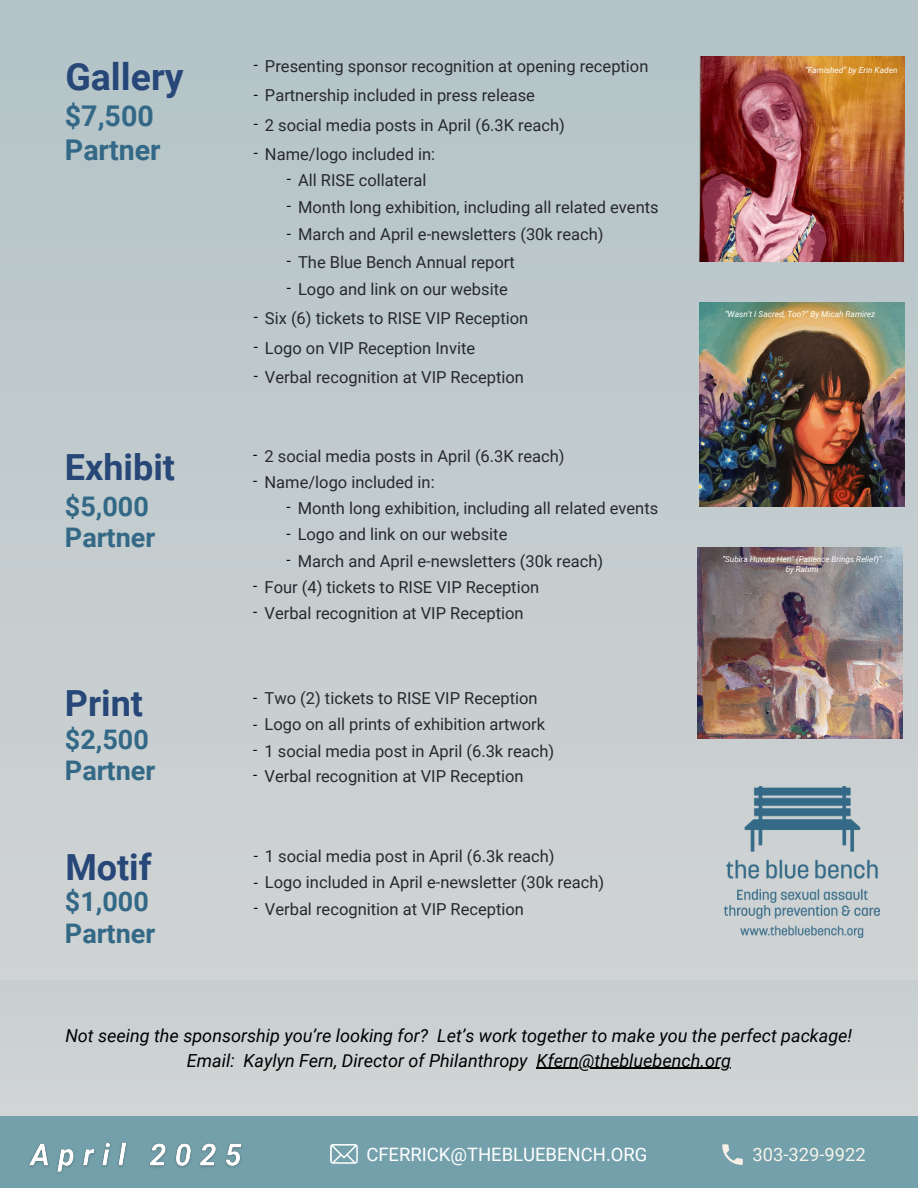
<style>
.page{position:relative;width:918px;height:1188px;background:#ccd2d3}
.page>*{position:absolute;margin:0;border:0;box-sizing:border-box;transform-origin:0 0}
.t1{font:700 37.5px "Roboto";color:#274778}
.t2{font:700 36px "Roboto";color:#274778}
.t3{font:700 28.5px/33.8px "Roboto";color:#336986}
.t4{font:700 27px/31.5px "Roboto";color:#336986}
.t5{font:18.45px "Roboto";color:#fff}
.t6{font:18.45px "Roboto";color:#f5f3e9}
.t7{font:italic 18px/24.8px "Roboto";color:#000}
.t8{font:16.5px "Roboto";color:#27292e}
.t9{font:15px "Roboto";color:#000}
.t10{font:italic 8.25px "Roboto";color:#fff}
.t11{font:italic 8.1px "Roboto";color:#fff}
.s1{font-size:15px;color:#000}
</style>
<div class="page">
<div style="left:0;top:0;width:918px;height:980px;background:linear-gradient(to bottom,#b3c3c6,#d1d4d4)"></div>
<div style="left:0;top:1117px;width:918px;height:71px;background:#73a0ab"></div>
<svg style="left:722px;top:1144px;width:20px;height:21px"></svg>
<svg style="left:330px;top:1144px;width:28px;height:20px"></svg>
<img style="left:700px;top:57px;width:204px;height:205px">
<img style="left:700px;top:302px;width:204px;height:205px">
<img style="left:698px;top:548px;width:204px;height:191px">
<img style="left:725px;top:787px;width:155px;height:151px">
<img style="left:28px;top:1142px;width:214px;height:31px">
<hr style="left:537px;top:1068px;width:194px;height:1px;background:#000">
<h6 class="t1" style="left:65px;top:56px;width:120px">Gallery</h6>
<h6 class="t9" style="left:254px;top:56px;width:6px">-</h6>
<p class="t8" style="left:265px;top:57px;width:385px">Presenting sponsor recognition at opening reception</p>
<h6 class="t9" style="left:254px;top:86px;width:6px">-</h6>
<p class="t8" style="left:265px;top:86px;width:271px">Partnership included in press release</p>
<h6 class="t9" style="left:254px;top:115px;width:6px">-</h6>
<p class="t8" style="left:265px;top:115px;width:302px">2 social media posts in April (6.3K reach)</p>
<p class="t9" style="left:254px;top:144px;width:6px">-</p>
<p class="t8" style="left:265px;top:145px;width:172px">Name/logo included in:</p>
<p class="t9" style="left:287px;top:170px;width:6px">-</p>
<p class="t8" style="left:298px;top:171px;width:130px">All RISE collateral</p>
<h3 class="t9" style="left:287px;top:197px;width:6px">-</h3>
<h1 class="t8" style="left:298px;top:198px;width:362px">Month long exhibition, including all related events</h1>
<h6 class="t9" style="left:287px;top:225px;width:6px">-</h6>
<p class="t8" style="left:298px;top:225px;width:307px">March and April e-newsletters (30k reach)</p>
<h6 class="t9" style="left:287px;top:252px;width:6px">-</h6>
<p class="t8" style="left:298px;top:252px;width:218px">The Blue Bench Annual report</p>
<h6 class="t9" style="left:287px;top:279px;width:6px">-</h6>
<p class="t8" style="left:298px;top:280px;width:211px">Logo and link on our website</p>
<h6 class="t9" style="left:254px;top:309px;width:6px">-</h6>
<p class="t8" style="left:265px;top:309px;width:265px">Six (6) tickets to RISE VIP Reception</p>
<h6 class="t9" style="left:254px;top:338px;width:6px">-</h6>
<p class="t8" style="left:265px;top:338px;width:212px">Logo on VIP Reception Invite</p>
<h6 class="t9" style="left:254px;top:367px;width:6px">-</h6>
<p class="t8" style="left:265px;top:368px;width:261px">Verbal recognition at VIP Reception</p>
<p class="t3" style="left:65px;top:100px;width:97px">$7,500<br>Partner</p>
<h6 class="t2" style="left:65px;top:447px;width:112px">Exhibit</h6>
<p class="t4" style="left:65px;top:491px;width:92px">$5,000<br>Partner</p>
<h6 class="t9" style="left:253px;top:446px;width:6px">-</h6>
<p class="t8" style="left:265px;top:447px;width:302px">2 social media posts in April (6.3K reach)</p>
<h6 class="t8" style="left:253px;top:473px;width:183px"><span class="s1">-</span> Name/logo included in:</h6>
<h6 class="t9" style="left:286px;top:499px;width:6px">-</h6>
<p class="t8" style="left:298px;top:499px;width:362px">Month long exhibition, including all related events</p>
<h6 class="t9" style="left:286px;top:525px;width:6px">-</h6>
<p class="t8" style="left:298px;top:525px;width:211px">Logo and link on our website</p>
<h6 class="t9" style="left:286px;top:551px;width:6px">-</h6>
<p class="t8" style="left:298px;top:551px;width:307px">March and April e-newsletters (30k reach)</p>
<h6 class="t9" style="left:253px;top:577px;width:6px">-</h6>
<p class="t8" style="left:265px;top:577px;width:276px">Four (4) tickets to RISE VIP Reception</p>
<h6 class="t9" style="left:253px;top:603px;width:6px">-</h6>
<p class="t8" style="left:265px;top:604px;width:261px">Verbal recognition at VIP Reception</p>
<h3 class="t2" style="left:65px;top:683px;width:80px">Print</h3>
<p class="t8" style="left:253px;top:688px;width:286px"><span class="s1">-</span> Two (2) tickets to RISE VIP Reception</p>
<p class="t8" style="left:253px;top:715px;width:293px"><span class="s1">-</span> Logo on all prints of exhibition artwork</p>
<h6 class="t9" style="left:253px;top:741px;width:6px">-</h6>
<p class="t8" style="left:265px;top:741px;width:291px">1 social media post in April (6.3k reach)</p>
<p class="t9" style="left:253px;top:766px;width:6px">-</p>
<h5 class="t8" style="left:265px;top:767px;width:261px">Verbal recognition at VIP Reception</h5>
<h1 class="t4" style="left:65px;top:724px;width:92px">$2,500<br>Partner</h1>
<h1 class="t2" style="left:65px;top:846px;width:88px">Motif</h1>
<h3 class="t8" style="left:254px;top:846px;width:302px"><span class="s1">-</span> 1 social media post in April (6.3k reach)</h3>
<h6 class="t8" style="left:254px;top:873px;width:352px"><span class="s1">-</span> Logo included in April e-newsletter (30k reach)</h6>
<p class="t9" style="left:254px;top:899px;width:6px">-</p>
<h6 class="t8" style="left:265px;top:899px;width:261px">Verbal recognition at VIP Reception</h6>
<p class="t4" style="left:65px;top:886px;width:92px">$1,000<br>Partner</p>
<h6 class="t10" style="left:805px;top:65px;width:94px">“Famished” by Erin Kaden</h6>
<p class="t10" style="left:725px;top:309px;width:152px">“Wasn’t I Sacred, Too?” By Micah Ramirez</p>
<h6 class="t11" style="left:722px;top:554px;width:161px">“Subira Huvuta Heri" (Patience Brings Relief)”</h6>
<p class="t11" style="left:786px;top:565px;width:34px">by Rahmi</p>
<h6 class="t7" style="left:187px;top:1023px;width:667px;text-indent:-121px">Not seeing the sponsorship you’re looking for? Let’s work together to make you the perfect package!<br>Email: Kaylyn Fern, Director of Philanthropy</h6>
<p class="t7" style="left:537px;top:1048px;width:196px">Kfern@thebluebench.org</p>
<h2 class="t5" style="left:366px;top:1144px;width:283px">CFERRICK@THEBLUEBENCH.ORG</h2>
<h1 class="t6" style="left:753px;top:1144px;width:115px">303-329-9922</h1>
</div>
